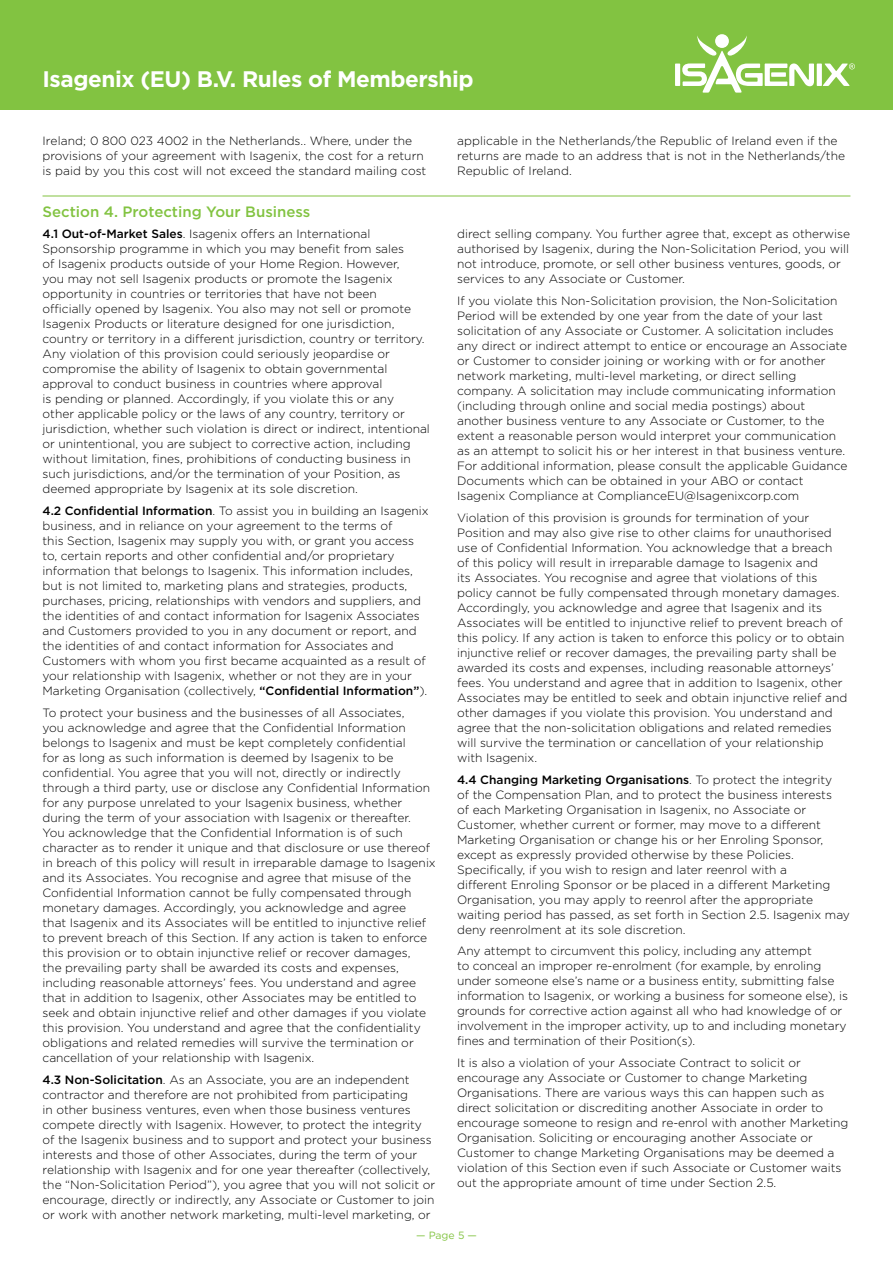
<style>
.page{position:relative;width:893px;height:1263px;background:#fff}
.page>*{position:absolute;margin:0;border:0;box-sizing:border-box;transform-origin:0 0}
.t1{font:700 22.5px "Gotham";letter-spacing:-.02em;color:#fff}
.t2{font:500 15px "Gotham";color:#82c341}
.t3{font:300 12px/15px "Gotham";color:#000}
.t4{font:10.5px "Gotham";color:#82c341}
.s1{font-weight:500}
</style>
<div class="page">
<div style="left:0;top:0;width:893px;height:110px;background:#82c341"></div>
<div style="left:675px;top:64px;width:5px;height:22px;background:#fff"></div>
<div style="left:817px;top:64px;width:5px;height:22px;background:#fff"></div>
<svg style="left:682px;top:35px;width:132px;height:58px"></svg>
<svg style="left:823px;top:63px;width:32px;height:23px"></svg>
<hr style="left:43px;top:196px;width:807px;height:1px;background:#82c341">
<h1 class="t1" style="left:43px;top:64px;width:432px">Isagenix (EU) B.V. Rules of Membership</h1>
<p class="t3" style="left:43px;top:133px;width:385px">Ireland; 0 800 023 4002 in the Netherlands.. Where, under the provisions of your agreement with Isagenix, the cost for a return is paid by you this cost will not exceed the standard mailing cost</p>
<p class="t3" style="left:457px;top:133px;width:390px">applicable in the Netherlands/the Republic of Ireland even if the returns are made to an address that is not in the Netherlands/the<br>Republic of Ireland.</p>
<p class="t2" style="left:43px;top:201px;width:269px">Section 4. Protecting Your Business</p>
<p class="t3" style="left:43px;top:226px;width:389px"><span class="s1">4.1 Out-of-Market Sales</span>. Isagenix offers an International Sponsorship programme in which you may benefit from sales<br>of Isagenix products outside of your Home Region. However,<br>you may not sell Isagenix products or promote the Isagenix opportunity in countries or territories that have not been<br>officially opened by Isagenix. You also may not sell or promote Isagenix Products or literature designed for one jurisdiction, country or territory in a different jurisdiction, country or territory.<br>Any violation of this provision could seriously jeopardise or compromise the ability of Isagenix to obtain governmental approval to conduct business in countries where approval<br>is pending or planned. Accordingly, if you violate this or any<br>other applicable policy or the laws of any country, territory or jurisdiction, whether such violation is direct or indirect, intentional or unintentional, you are subject to corrective action, including without limitation, fines, prohibitions of conducting business in such jurisdictions, and/or the termination of your Position, as deemed appropriate by Isagenix at its sole discretion.</p>
<p class="t3" style="left:43px;top:503px;width:388px"><span class="s1">4.2 Confidential Information</span>. To assist you in building an Isagenix business, and in reliance on your agreement to the terms of<br>this Section, Isagenix may supply you with, or grant you access to, certain reports and other confidential and/or proprietary information that belongs to Isagenix. This information includes, but is not limited to, marketing plans and strategies, products, purchases, pricing, relationships with vendors and suppliers, and the identities of and contact information for Isagenix Associates and Customers provided to you in any document or report, and the identities of and contact information for Associates and Customers with whom you first became acquainted as a result of your relationship with Isagenix, whether or not they are in your Marketing Organisation (collectively, <span class="s1">“Confidential Information”</span>).</p>
<p class="t3" style="left:43px;top:705px;width:395px">To protect your business and the businesses of all Associates,<br>you acknowledge and agree that the Confidential Information belongs to Isagenix and must be kept completely confidential<br>for as long as such information is deemed by Isagenix to be confidential. You agree that you will not, directly or indirectly through a third party, use or disclose any Confidential Information for any purpose unrelated to your Isagenix business, whether during the term of your association with Isagenix or thereafter.<br>You acknowledge that the Confidential Information is of such character as to render it unique and that disclosure or use thereof in breach of this policy will result in irreparable damage to Isagenix and its Associates. You recognise and agree that misuse of the Confidential Information cannot be fully compensated through monetary damages. Accordingly, you acknowledge and agree<br>that Isagenix and its Associates will be entitled to injunctive relief to prevent breach of this Section. If any action is taken to enforce this provision or to obtain injunctive relief or recover damages,<br>the prevailing party shall be awarded its costs and expenses, including reasonable attorneys’ fees. You understand and agree that in addition to Isagenix, other Associates may be entitled to seek and obtain injunctive relief and other damages if you violate this provision. You understand and agree that the confidentiality obligations and related remedies will survive the termination or cancellation of your relationship with Isagenix.</p>
<p class="t3" style="left:43px;top:1072px;width:394px"><span class="s1">4.3 Non-Solicitation</span>. As an Associate, you are an independent contractor and therefore are not prohibited from participating<br>in other business ventures, even when those business ventures compete directly with Isagenix. However, to protect the integrity of the Isagenix business and to support and protect your business interests and those of other Associates, during the term of your relationship with Isagenix and for one year thereafter (collectively, the “Non-Solicitation Period”), you agree that you will not solicit or encourage, directly or indirectly, any Associate or Customer to join or work with another network marketing, multi-level marketing, or</p>
<p class="t3" style="left:457px;top:226px;width:395px">direct selling company. You further agree that, except as otherwise authorised by Isagenix, during the Non-Solicitation Period, you will not introduce, promote, or sell other business ventures, goods, or services to any Associate or Customer.</p>
<p class="t3" style="left:457px;top:293px;width:392px">If you violate this Non-Solicitation provision, the Non-Solicitation Period will be extended by one year from the date of your last solicitation of any Associate or Customer. A solicitation includes any direct or indirect attempt to entice or encourage an Associate or Customer to consider joining or working with or for another network marketing, multi-level marketing, or direct selling company. A solicitation may include communicating information (including through online and social media postings) about another business venture to any Associate or Customer, to the extent a reasonable person would interpret your communication as an attempt to solicit his or her interest in that business venture.<br>For additional information, please consult the applicable Guidance Documents which can be obtained in your ABO or contact Isagenix Compliance at ComplianceEU@Isagenixcorp.com</p>
<p class="t3" style="left:457px;top:510px;width:392px">Violation of this provision is grounds for termination of your Position and may also give rise to other claims for unauthorised use of Confidential Information. You acknowledge that a breach of this policy will result in irreparable damage to Isagenix and<br>its Associates. You recognise and agree that violations of this policy cannot be fully compensated through monetary damages.<br>Accordingly, you acknowledge and agree that Isagenix and its Associates will be entitled to injunctive relief to prevent breach of this policy. If any action is taken to enforce this policy or to obtain injunctive relief or recover damages, the prevailing party shall be awarded its costs and expenses, including reasonable attorneys’ fees. You understand and agree that in addition to Isagenix, other Associates may be entitled to seek and obtain injunctive relief and other damages if you violate this provision. You understand and agree that the non-solicitation obligations and related remedies will survive the termination or cancellation of your relationship with Isagenix.</p>
<p class="t3" style="left:457px;top:771px;width:394px"><span class="s1">4.4 Changing Marketing Organisations</span>. To protect the integrity<br>of the Compensation Plan, and to protect the business interests<br>of each Marketing Organisation in Isagenix, no Associate or Customer, whether current or former, may move to a different Marketing Organisation or change his or her Enroling Sponsor, except as expressly provided otherwise by these Policies.<br>Specifically, if you wish to resign and later reenrol with a<br>different Enroling Sponsor or be placed in a different Marketing Organisation, you may apply to reenrol after the appropriate waiting period has passed, as set forth in Section 2.5. Isagenix may deny reenrolment at its sole discretion.</p>
<p class="t3" style="left:457px;top:943px;width:392px">Any attempt to circumvent this policy, including any attempt<br>to conceal an improper re-enrolment (for example, by enroling under someone else’s name or a business entity, submitting false information to Isagenix, or working a business for someone else), is grounds for corrective action against all who had knowledge of or involvement in the improper activity, up to and including monetary fines and termination of their Position(s).</p>
<p class="t3" style="left:457px;top:1055px;width:393px">It is also a violation of your Associate Contract to solicit or encourage any Associate or Customer to change Marketing Organisations. There are various ways this can happen such as direct solicitation or discrediting another Associate in order to encourage someone to resign and re-enrol with another Marketing Organisation. Soliciting or encouraging another Associate or Customer to change Marketing Organisations may be deemed a violation of this Section even if such Associate or Customer waits out the appropriate amount of time under Section 2.5.</p>
<p class="t4" style="left:416px;top:1229px;width:62px">— Page 5 —</p>
</div>
